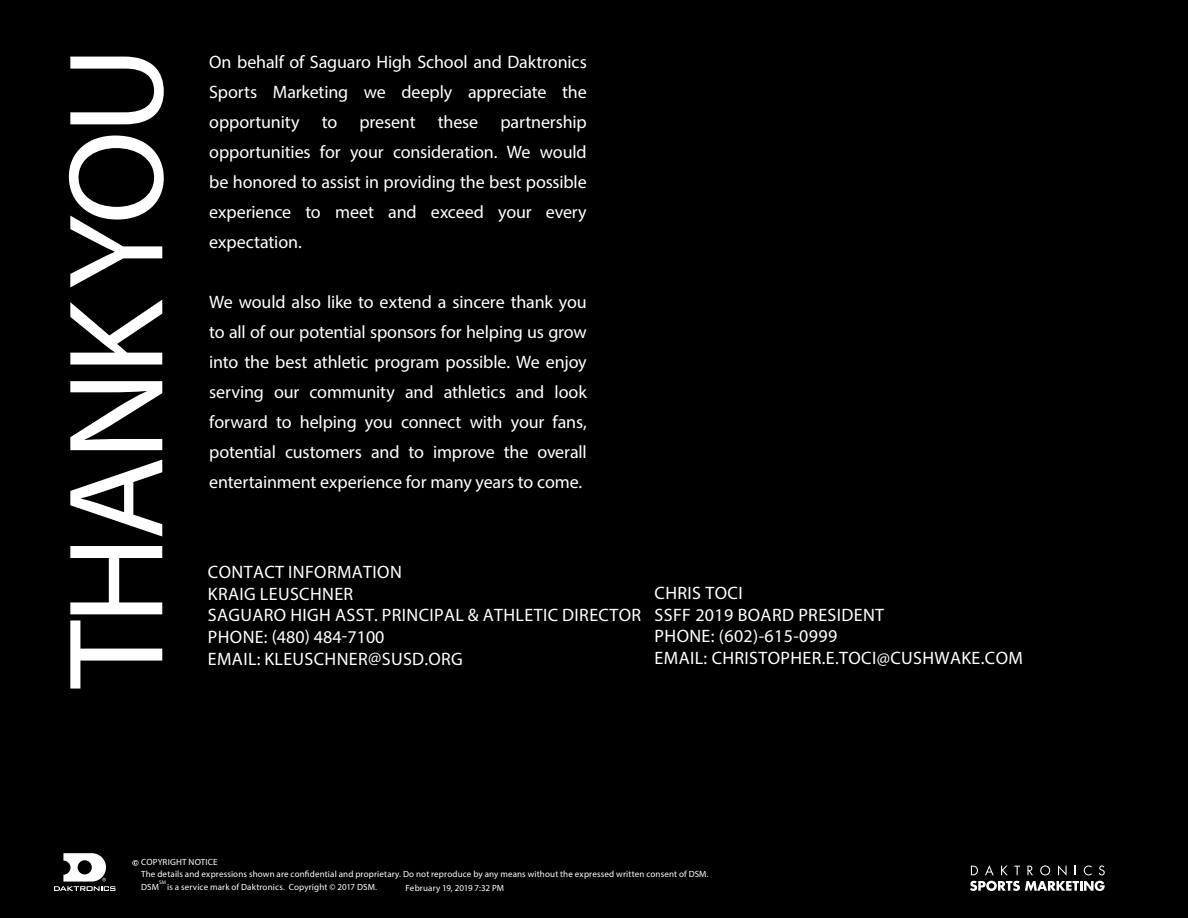
<style>
.page{position:relative;width:1188px;height:918px;background:#000}
.page>*{position:absolute;margin:0;border:0;box-sizing:border-box;transform-origin:0 0}
.t1{font:136.35px "Myriad Pro";letter-spacing:-.03em;color:#fff}
.t2{font:18px/30px "Myriad Pro";letter-spacing:.02em;color:#fff}
.t3{font:9px/13.5px "Myriad Pro";letter-spacing:.015em;color:#fff}
.t4{font:5.25px "Myriad Pro";color:#fff}
</style>
<div class="page">
<svg style="left:132px;top:860px;width:6px;height:6px"></svg>
<svg style="left:970px;top:865px;width:135px;height:26px"></svg>
<svg style="left:54px;top:853px;width:61px;height:38px"></svg>
<h1 class="t1" style="left:62px;top:688px;width:644px;rotate:-90deg">THANK YOU</h1>
<p class="t2" style="left:209px;top:48px;width:379px;text-align:justify">On behalf of Saguaro High School and Daktronics Sports Marketing we deeply appreciate the opportunity to present these partnership opportunities for your consideration. We would be honored to assist in providing the best possible experience to meet and exceed your every expectation.</p>
<p class="t2" style="left:209px;top:288px;width:379px;text-align:justify">We would also like to extend a sincere thank you to all of our potential sponsors for helping us grow into the best athletic program possible. We enjoy serving our community and athletics and look forward to helping you connect with your fans, potential customers and to improve the overall entertainment experience for many years to come.</p>
<p class="t2" style="left:208px;top:563px;width:435px;line-height:21.6px">CONTACT INFORMATION<br>KRAIG LEUSCHNER<br>SAGUARO HIGH ASST. PRINCIPAL &amp; ATHLETIC DIRECTOR<br>PHONE: (480) 484-7100<br>EMAIL: KLEUSCHNER@SUSD.ORG</p>
<p class="t2" style="left:655px;top:582px;width:370px;line-height:21.6px">CHRIS TOCI<br>SSFF 2019 BOARD PRESIDENT<br>PHONE: (602)-615-0999<br>EMAIL: CHRISTOPHER.E.TOCI@CUSHWAKE.COM</p>
<p class="t3" style="left:141px;top:856px;width:78px">COPYRIGHT NOTICE</p>
<p class="t3" style="left:141px;top:868px;width:569px">The details and expressions shown are confidential and proprietary. Do not reproduce by any means without the expressed written consent of DSM.<br>DSM</p>
<p class="t4" style="left:159px;top:880px;width:8px">SM</p>
<p class="t3" style="left:167px;top:881px;width:211px">is a service mark of Daktronics. Copyright © 2017 DSM.</p>
<p class="t3" style="left:406px;top:882px;width:100px">February 19, 2019 7:32 PM</p>
</div>
